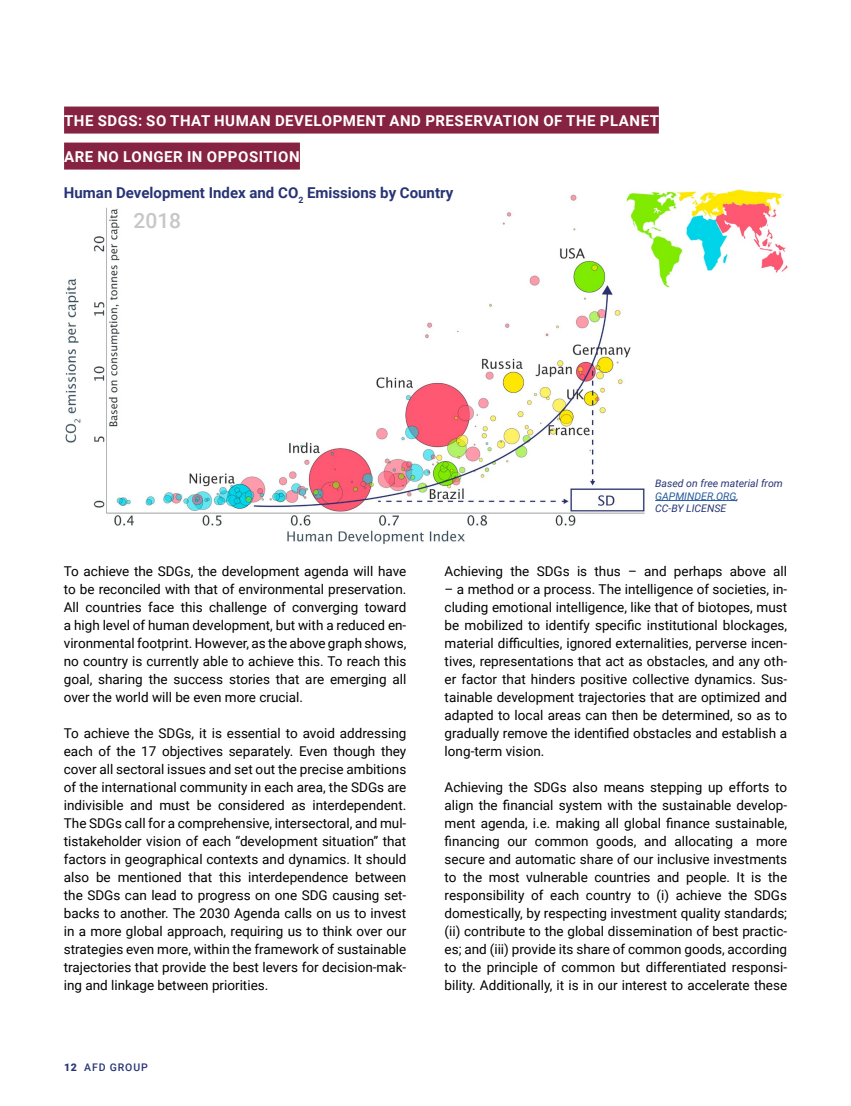
<style>
.page{position:relative;width:851px;height:1106px;background:#fff}
.page>*{position:absolute;margin:0;border:0;box-sizing:border-box;transform-origin:0 0}
.t1{font:500 21px "Roboto";color:#c8c6c7}
.t2{font:700 15px "Roboto";letter-spacing:.035em;color:#fff}
.t3{font:700 15px "Roboto";color:#273475}
.t4{font:13.5px/18px "Roboto";color:#000;text-align:justify}
.t5{font:italic 10.5px/12.6px "Roboto";color:#273475}
.t6{font:500 10.5px "Roboto";letter-spacing:.085em;color:#273475}
.s1{color:#275b9b}
.s2{font-weight:900}
</style>
<div class="page">
<img style="left:65px;top:194px;width:580px;height:350px">
<div style="left:64px;top:107px;width:594px;height:27px;background:#862242"></div>
<div style="left:64px;top:143px;width:236px;height:27px;background:#862242"></div>
<hr style="left:655px;top:500px;width:81px;height:1px;background:#275b9b">
<img style="left:625px;top:189px;width:163px;height:105px">
<p class="t2" style="left:64px;top:110px;width:596px">THE SDGS: SO THAT HUMAN DEVELOPMENT AND PRESERVATION OF THE PLANET</p>
<p class="t2" style="left:64px;top:146px;width:237px">ARE NO LONGER IN OPPOSITION</p>
<p class="t3" style="left:64px;top:182px;width:391px">Human Development Index and CO<sub>2</sub> Emissions by Country</p>
<h1 class="t1" style="left:133px;top:206px;width:49px">2018</h1>
<p class="t5" style="left:655px;top:477px;width:129px">Based on free material from<br><span class="s1">GAPMINDER.ORG</span>,<br>CC-BY LICENSE</p>
<p class="t4" style="left:64px;top:562px;width:344px">To achieve the SDGs, the development agenda will have to be reconciled with that of environmental preservation.<br>All countries face this challenge of converging toward a high level of human development, but with a reduced en&shy;vironmental footprint. However, as the above graph shows, no country is currently able to achieve this. To reach this goal, sharing the success stories that are emerging all over the world will be even more crucial.</p>
<p class="t4" style="left:64px;top:724px;width:344px">To achieve the SDGs, it is essential to avoid addressing each of the 17 objectives separately. Even though they cover all sectoral issues and set out the precise ambitions of the international community in each area, the SDGs are indivisible and must be considered as interdependent.<br>The SDGs call for a comprehensive, intersectoral, and mul&shy;tistakeholder vision of each “development situation” that factors in geographical contexts and dynamics. It should also be mentioned that this interdependence between the SDGs can lead to progress on one SDG causing set&shy;backs to another. The 2030 Agenda calls on us to invest in a more global approach, requiring us to think over our strategies even more, within the framework of sustainable trajectories that provide the best levers for decision-mak&shy;ing and linkage between priorities.</p>
<p class="t6" style="left:64px;top:1059px;width:85px"><span class="s2">12</span> AFD GROUP</p>
<p class="t4" style="left:444px;top:562px;width:344px">Achieving the SDGs is thus – and perhaps above all</p>
<p class="t4" style="left:444px;top:580px;width:344px">– a method or a process. The intelligence of societies, in&shy;cluding emotional intelligence, like that of biotopes, must be mobilized to identify specific institutional blockages, material difficulties, ignored externalities, perverse incen&shy;tives, representations that act as obstacles, and any oth&shy;er factor that hinders positive collective dynamics. Sus&shy;tainable development trajectories that are optimized and adapted to local areas can then be determined, so as to gradually remove the identified obstacles and establish a long-term vision.</p>
<p class="t4" style="left:444px;top:778px;width:344px">Achieving the SDGs also means stepping up efforts to align the financial system with the sustainable develop&shy;ment agenda, i.e. making all global finance sustainable, financing our common goods, and allocating a more secure and automatic share of our inclusive investments to the most vulnerable countries and people. It is the responsibility of each country to (i) achieve the SDGs domestically, by respecting investment quality standards; (ii) contribute to the global dissemination of best practic&shy;es; and (iii) provide its share of common goods, according to the principle of common but differentiated responsi&shy;bility. Additionally, it is in our interest to accelerate these</p>
</div>
